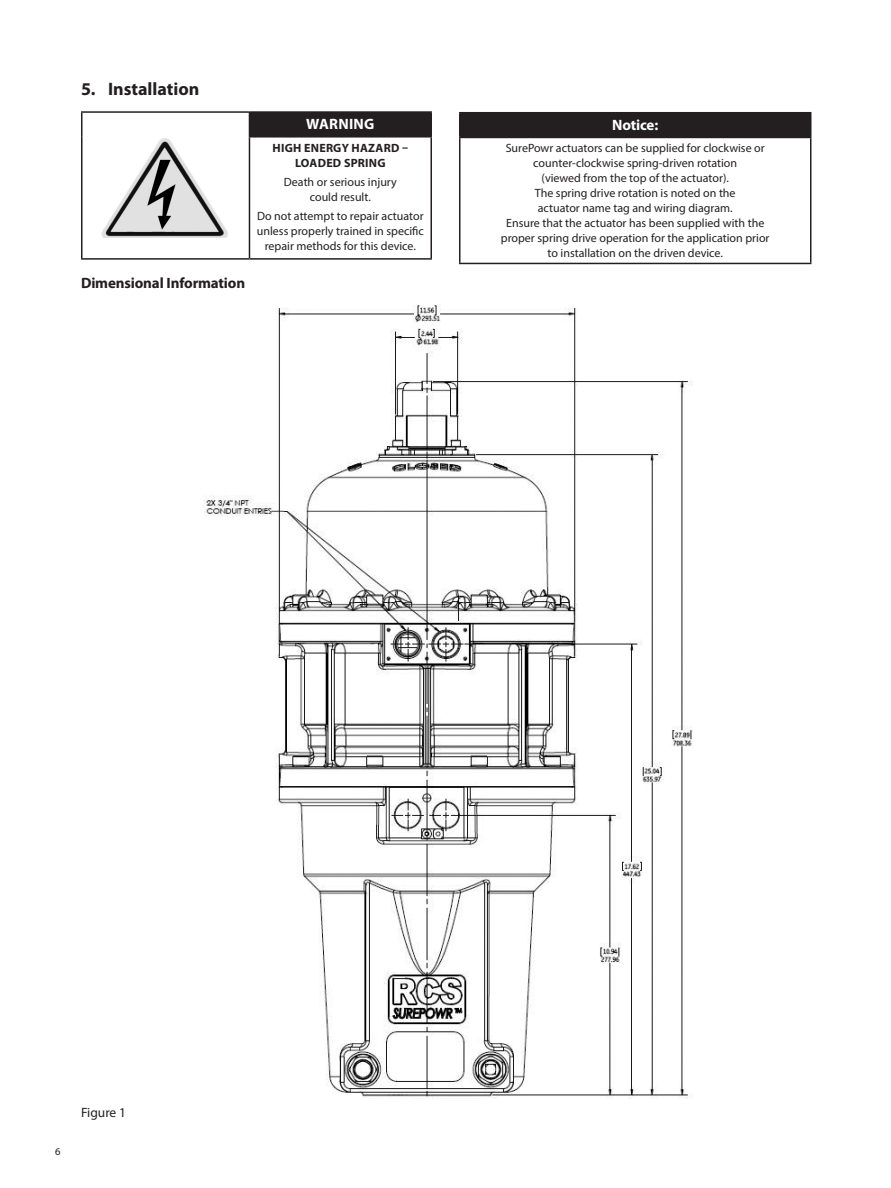
<style>
.page{position:relative;width:891px;height:1188px;background:#fff}
.page>*{position:absolute;margin:0;border:0;box-sizing:border-box;transform-origin:0 0}
.heading_1{font:700 18px "Myriad Pro";color:#231f20}
.heading_2{font:700 15px "Myriad Pro";letter-spacing:-.01em;color:#231f20}
.warning_reverse{font:700 15px "Myriad Pro";letter-spacing:.02em;color:#fff}
.notice_head{font:700 15px "Myriad Pro";letter-spacing:-.01em;color:#fff}
.figure_title{font:13.5px "Myriad Pro";color:#231f20}
.notice_text{font:12px/15px "Myriad Pro";color:#231f20;text-align:center}
.warning_text{font:12px/15px "Myriad Pro";color:#231f20;text-align:center}
.warning_title{font:700 12px/15px "Myriad Pro";letter-spacing:.02em;color:#231f20;text-align:center}
.t1{font:10.5px "Myriad Pro";color:#231f20}
</style>
<div class="page">
<div style="left:249px;top:112px;width:182px;height:25px;background:#231f20"></div>
<hr style="left:81px;top:111px;width:168px;height:2px;background:#231f20">
<svg style="left:81px;top:113px;width:1px;height:24px"></svg>
<hr style="left:249px;top:111px;width:183px;height:2px;background:#231f20">
<hr style="left:430px;top:113px;width:2px;height:23px;background:#231f20">
<hr style="left:81px;top:137px;width:1px;height:121px;background:#231f20">
<hr style="left:249px;top:136px;width:183px;height:2px;background:#231f20">
<hr style="left:249px;top:138px;width:1px;height:120px;background:#231f20">
<hr style="left:430px;top:138px;width:2px;height:120px;background:#231f20">
<hr style="left:81px;top:258px;width:168px;height:2px;background:#231f20">
<hr style="left:249px;top:258px;width:183px;height:2px;background:#231f20">
<img style="left:102px;top:138px;width:126px;height:99px">
<div style="left:460px;top:113px;width:351px;height:24px;background:#231f20"></div>
<hr style="left:459px;top:112px;width:353px;height:1px;background:#231f20">
<svg style="left:459px;top:113px;width:1px;height:24px"></svg>
<hr style="left:810px;top:113px;width:2px;height:24px;background:#231f20">
<hr style="left:459px;top:137px;width:353px;height:1px;background:#231f20">
<hr style="left:459px;top:138px;width:1px;height:125px;background:#231f20">
<hr style="left:810px;top:138px;width:2px;height:125px;background:#231f20">
<hr style="left:459px;top:263px;width:353px;height:1px;background:#231f20">
<img style="left:203px;top:305px;width:489px;height:793px">
<p class="heading_1" style="left:81px;top:77px;width:120px">5. Installation</p>
<p class="heading_2" style="left:81px;top:274px;width:166px">Dimensional Information</p>
<p class="warning_reverse" style="left:306px;top:114px;width:70px">WARNING</p>
<p class="warning_title" style="left:273px;top:140px;width:137px">HIGH ENERGY HAZARD –<br>LOADED SPRING</p>
<p class="warning_text" style="left:284px;top:174px;width:114px">Death or serious injury could result.</p>
<p class="warning_text" style="left:257px;top:208px;width:169px">Do not attempt to repair actuator unless properly trained in specific repair methods for this device.</p>
<p class="notice_head" style="left:612px;top:115px;width:48px">Notice:</p>
<p class="notice_text" style="left:501px;top:141px;width:270px">SurePowr actuators can be supplied for clockwise or counter-clockwise spring-driven rotation<br>(viewed from the top of the actuator).<br>The spring drive rotation is noted on the<br>actuator name tag and wiring diagram.<br>Ensure that the actuator has been supplied with the proper spring drive operation for the application prior to installation on the driven device.</p>
<p class="t1" style="left:55px;top:1145px;width:7px">6</p>
<p class="figure_title" style="left:81px;top:1104px;width:47px">Figure 1</p>
</div>
